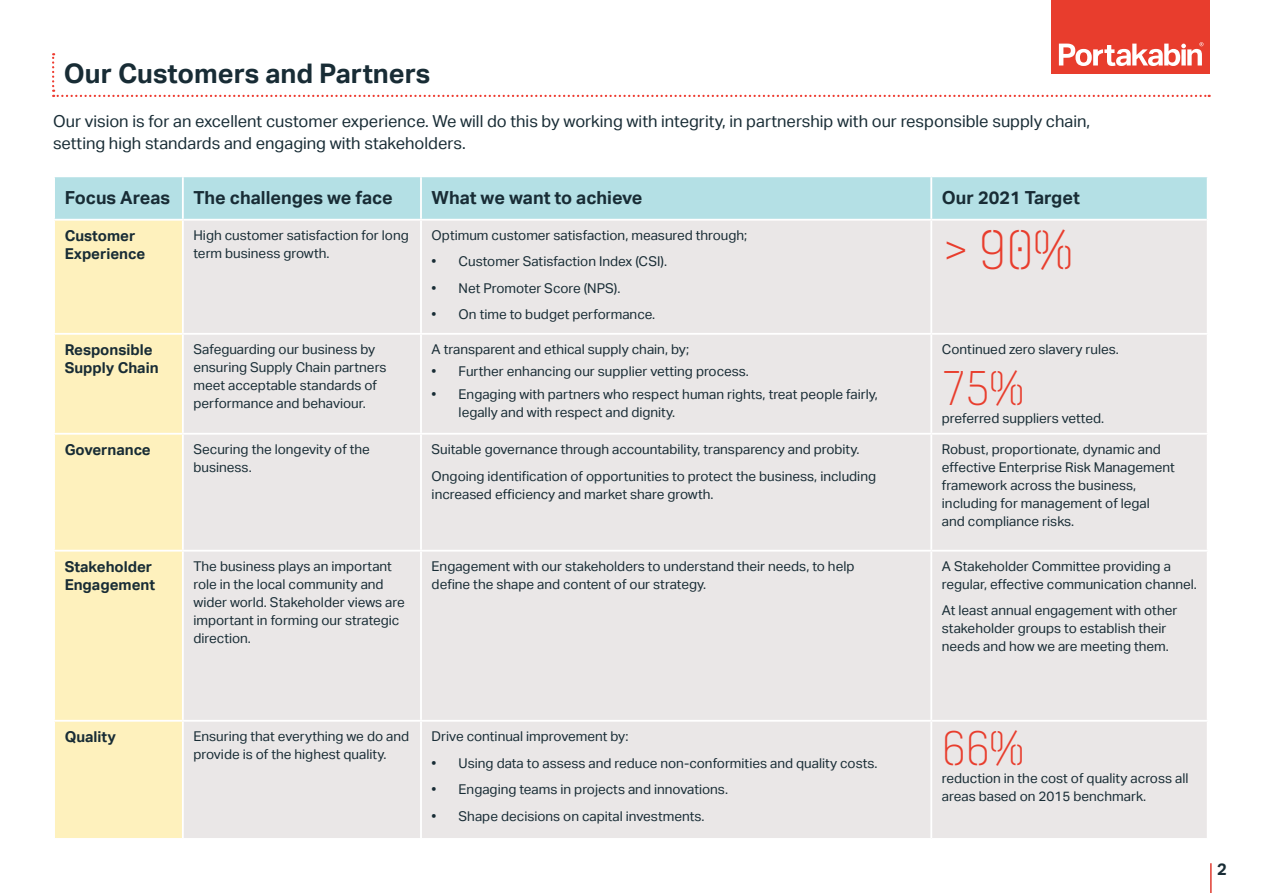
<style>
.page{position:relative;width:1263px;height:893px;background:#fff}
.page>*{position:absolute;margin:0;border:0;box-sizing:border-box;transform-origin:0 0}
.Number{font:49.5px "Modula Hero Stencil Part 1";color:#e83d2d}
.number{font:43.5px "Modula Hero Stencil Part 1";color:#e83d2d}
.t1{font:700 27px "Aktiv Grotesk";color:#182c35}
.PK_table_text{font:700 18px "Aktiv Grotesk";color:#182c35}
.t2{font:16.5px/22.5px "Aktiv Grotesk";color:#182c35}
.t3{font:700 16.5px "Aktiv Grotesk";color:#182c35}
.PK_table_text-2{font:700 15px/18px "Aktiv Grotesk";color:#182c35}
.PK_table_text-3{font:13.5px/18px "Aktiv Grotesk";color:#182c35}
</style>
<div class="page">
<hr style="left:1210px;top:863px;width:1px;height:30px;background:#e03c31">
<div style="left:55px;top:177px;width:1152px;height:42px;background:#b4e0e5"></div>
<div style="left:55px;top:221px;width:127px;height:617px;background:#fef1bd"></div>
<div style="left:184px;top:221px;width:1023px;height:617px;background:#eae7e7"></div>
<hr style="left:420px;top:177px;width:2px;height:42px;background:#fff">
<hr style="left:930px;top:177px;width:2px;height:42px;background:#fff">
<hr style="left:420px;top:221px;width:2px;height:112px;background:#fff">
<hr style="left:930px;top:221px;width:2px;height:112px;background:#fff">
<hr style="left:53px;top:333px;width:130px;height:2px;background:#fff">
<hr style="left:183px;top:333px;width:238px;height:2px;background:#fff">
<hr style="left:421px;top:333px;width:510px;height:2px;background:#fff">
<hr style="left:420px;top:335px;width:2px;height:98px;background:#fff">
<hr style="left:931px;top:333px;width:277px;height:2px;background:#fff">
<hr style="left:930px;top:335px;width:2px;height:98px;background:#fff">
<hr style="left:53px;top:433px;width:130px;height:2px;background:#fff">
<hr style="left:183px;top:433px;width:238px;height:2px;background:#fff">
<hr style="left:421px;top:433px;width:510px;height:2px;background:#fff">
<hr style="left:420px;top:435px;width:2px;height:115px;background:#fff">
<hr style="left:931px;top:433px;width:277px;height:2px;background:#fff">
<hr style="left:930px;top:435px;width:2px;height:115px;background:#fff">
<hr style="left:53px;top:550px;width:130px;height:2px;background:#fff">
<hr style="left:183px;top:550px;width:238px;height:2px;background:#fff">
<hr style="left:421px;top:550px;width:510px;height:2px;background:#fff">
<hr style="left:420px;top:552px;width:2px;height:168px;background:#fff">
<hr style="left:931px;top:550px;width:277px;height:2px;background:#fff">
<hr style="left:930px;top:552px;width:2px;height:168px;background:#fff">
<hr style="left:53px;top:720px;width:130px;height:2px;background:#fff">
<hr style="left:183px;top:720px;width:238px;height:2px;background:#fff">
<hr style="left:421px;top:720px;width:510px;height:2px;background:#fff">
<hr style="left:420px;top:722px;width:2px;height:116px;background:#fff">
<hr style="left:931px;top:720px;width:277px;height:2px;background:#fff">
<hr style="left:930px;top:722px;width:2px;height:116px;background:#fff">
<hr style="left:182px;top:177px;width:2px;height:42px;background:#fff">
<div style="left:1051px;top:0;width:159px;height:74px;background:#e83d2d"></div>
<svg style="left:52px;top:42px;width:1158px;height:55px"></svg>
<p class="t1" style="left:64px;top:58px;width:368px">Our Customers and Partners</p>
<p class="t2" style="left:53px;top:110px;width:1039px">Our vision is for an excellent customer experience. We will do this by working with integrity, in partnership with our responsible supply chain, setting high standards and engaging with stakeholders.</p>
<p class="PK_table_text" style="left:65px;top:188px;width:107px">Focus Areas</p>
<p class="PK_table_text" style="left:193px;top:188px;width:201px">The challenges we face</p>
<p class="PK_table_text" style="left:432px;top:188px;width:212px">What we want to achieve</p>
<p class="PK_table_text" style="left:942px;top:188px;width:139px">Our 2021 Target</p>
<p class="PK_table_text-2" style="left:65px;top:227px;width:82px">Customer<br>Experience</p>
<p class="PK_table_text-3" style="left:193px;top:226px;width:217px">High customer satisfaction for long term business growth.</p>
<p class="PK_table_text-3" style="left:432px;top:226px;width:317px">Optimum customer satisfaction, measured through;</p>
<p class="Number" style="left:942px;top:218px;width:132px">&gt; 90%</p>
<p class="PK_table_text-3" style="left:432px;top:253px;width:237px">• Customer Satisfaction Index (CSI).</p>
<p class="PK_table_text-3" style="left:432px;top:279px;width:190px">• Net Promoter Score (NPS).</p>
<p class="PK_table_text-3" style="left:432px;top:306px;width:225px">• On time to budget performance.</p>
<p class="PK_table_text-2" style="left:65px;top:341px;width:95px">Responsible<br>Supply Chain</p>
<p class="PK_table_text-3" style="left:193px;top:340px;width:195px">Safeguarding our business by ensuring Supply Chain partners meet acceptable standards of performance and behaviour.</p>
<p class="PK_table_text-3" style="left:432px;top:340px;width:259px">A transparent and ethical supply chain, by;</p>
<p class="PK_table_text-3" style="left:432px;top:363px;width:319px">• Further enhancing our supplier vetting process.</p>
<p class="PK_table_text-3" style="left:459px;top:385px;width:421px;text-indent:-27px">• Engaging with partners who respect human rights, treat people fairly, legally and with respect and dignity.</p>
<p class="PK_table_text-2" style="left:65px;top:441px;width:88px">Governance</p>
<p class="PK_table_text-3" style="left:193px;top:440px;width:178px">Securing the longevity of the business.</p>
<p class="PK_table_text-3" style="left:432px;top:440px;width:429px">Suitable governance through accountability, transparency and probity.</p>
<p class="PK_table_text-3" style="left:432px;top:467px;width:446px">Ongoing identification of opportunities to protect the business, including increased efficiency and market share growth.</p>
<p class="PK_table_text-3" style="left:942px;top:340px;width:178px">Continued zero slavery rules.</p>
<p class="number" style="left:942px;top:360px;width:83px">75%</p>
<p class="PK_table_text-3" style="left:942px;top:409px;width:164px">preferred suppliers vetted.</p>
<p class="PK_table_text-3" style="left:942px;top:440px;width:235px">Robust, proportionate, dynamic and effective Enterprise Risk Management framework across the business, including for management of legal and compliance risks.</p>
<p class="PK_table_text-2" style="left:65px;top:558px;width:92px">Stakeholder<br>Engagement</p>
<p class="PK_table_text-3" style="left:193px;top:557px;width:213px">The business plays an important role in the local community and wider world. Stakeholder views are important in forming our strategic direction.</p>
<p class="PK_table_text-3" style="left:432px;top:557px;width:424px">Engagement with our stakeholders to understand their needs, to help define the shape and content of our strategy.</p>
<p class="PK_table_text-3" style="left:942px;top:557px;width:256px">A Stakeholder Committee providing a regular, effective communication channel.</p>
<p class="PK_table_text-3" style="left:942px;top:602px;width:237px">At least annual engagement with other stakeholder groups to establish their needs and how we are meeting them.</p>
<p class="PK_table_text-2" style="left:65px;top:728px;width:53px">Quality</p>
<p class="PK_table_text-3" style="left:193px;top:727px;width:217px">Ensuring that everything we do and provide is of the highest quality.</p>
<p class="PK_table_text-3" style="left:432px;top:727px;width:198px">Drive continual improvement by:</p>
<p class="PK_table_text-3" style="left:432px;top:754px;width:447px">• Using data to assess and reduce non-conformities and quality costs.</p>
<p class="PK_table_text-3" style="left:432px;top:780px;width:298px">• Engaging teams in projects and innovations.</p>
<p class="PK_table_text-3" style="left:432px;top:807px;width:274px">• Shape decisions on capital investments.</p>
<p class="number" style="left:942px;top:721px;width:83px">66%</p>
<p class="PK_table_text-3" style="left:942px;top:770px;width:248px">reduction in the cost of quality across all areas based on 2015 benchmark.</p>
<p class="t3" style="left:1217px;top:860px;width:11px">2</p>
</div>
